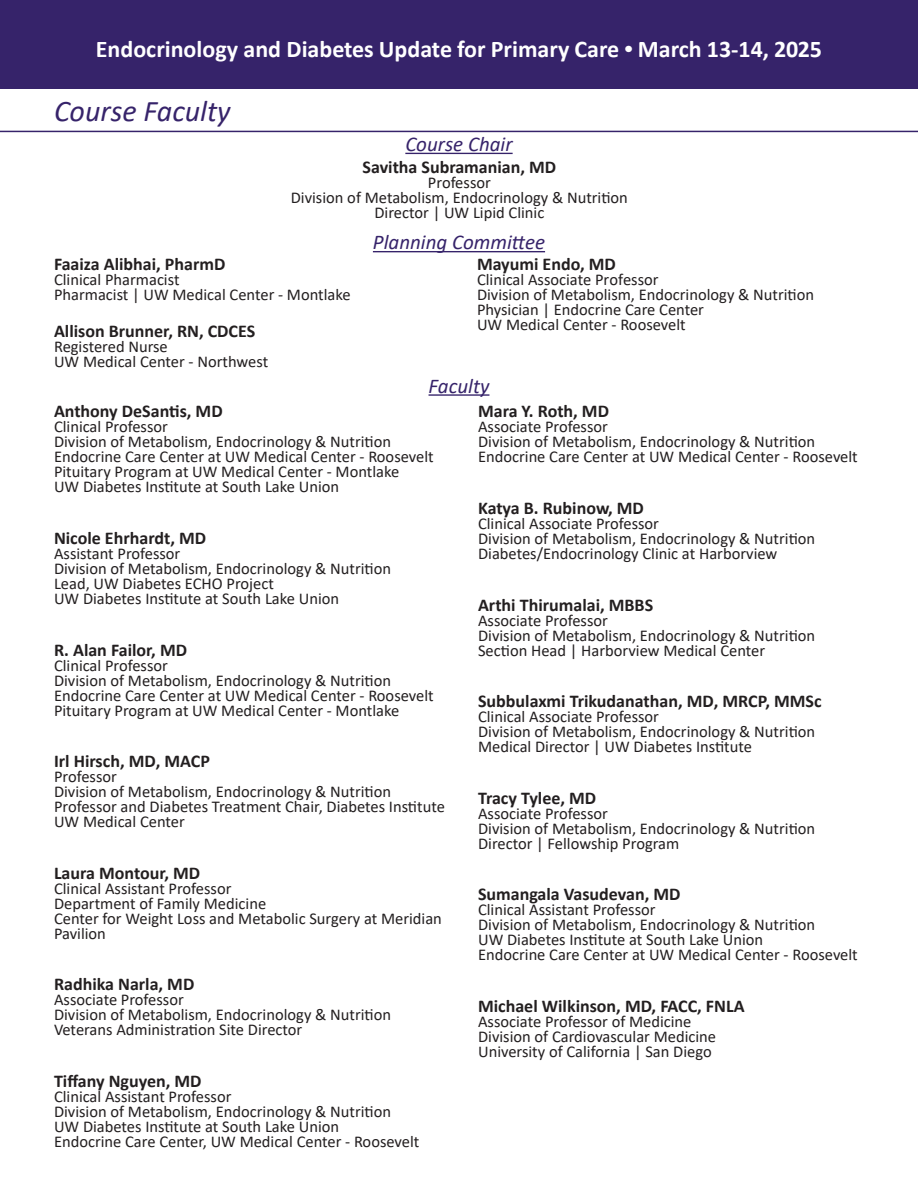
<style>
.page{position:relative;width:918px;height:1188px;background:#fff}
.page>*{position:absolute;margin:0;border:0;box-sizing:border-box;transform-origin:0 0}
.t1{font:italic 30px "Calibri";color:#36236a}
.t2{font:700 24px "Calibri";color:#fff}
.t3{font:italic 21px "Calibri";color:#36236a}
.t4{font:700 18px "Calibri";color:#231f20}
.t5{font:16.5px/15px "Calibri";color:#231f20}
.s1{font-family:"Times New Roman"}
</style>
<div class="page">
<hr style="left:0;top:131px;width:918px;height:1px;background:#36236a">
<hr style="left:429px;top:394px;width:60px;height:2px;background:#36236a">
<hr style="left:405px;top:153px;width:108px;height:1px;background:#36236a">
<div style="left:0;top:0;width:918px;height:89px;background:#36236a"></div>
<hr style="left:373px;top:251px;width:172px;height:1px;background:#36236a">
<p class="t2" style="left:96px;top:32px;width:728px">Endocrinology and Diabetes Update for Primary Care <span class="s1">•</span> March 13-14, 2025</p>
<p class="t1" style="left:54px;top:90px;width:178px">Course Faculty</p>
<p class="t3" style="left:405px;top:129px;width:109px">Course Chair</p>
<p class="t4" style="left:363px;top:155px;width:195px">Savitha Subramanian, MD</p>
<p class="t5" style="left:428px;top:175px;width:64px">Professor</p>
<p class="t5" style="left:291px;top:190px;width:339px;text-align:center">Division of Metabolism, Endocrinology &amp; Nutrition<br>Director | UW Lipid Clinic</p>
<p class="t3" style="left:373px;top:228px;width:174px">Planning Committee</p>
<p class="t4" style="left:54px;top:251px;width:173px">Faaiza Alibhai, PharmD</p>
<p class="t5" style="left:54px;top:272px;width:127px">Clinical Pharmacist</p>
<p class="t5" style="left:54px;top:287px;width:298px">Pharmacist | UW Medical Center - Montlake</p>
<p class="t4" style="left:54px;top:318px;width:203px">Allison Brunner, RN, CDCES</p>
<p class="t5" style="left:54px;top:338px;width:216px">Registered Nurse<br>UW Medical Center - Northwest</p>
<p class="t4" style="left:477px;top:251px;width:140px">Mayumi Endo, MD</p>
<p class="t5" style="left:477px;top:272px;width:183px">Clinical Associate Professor</p>
<p class="t5" style="left:477px;top:287px;width:339px">Division of Metabolism, Endocrinology &amp; Nutrition<br>Physician | Endocrine Care Center<br>UW Medical Center - Roosevelt</p>
<p class="t3" style="left:429px;top:371px;width:62px">Faculty</p>
<p class="t4" style="left:54px;top:399px;width:170px">Anthony DeSantis, MD</p>
<p class="t5" style="left:54px;top:419px;width:381px">Clinical Professor<br>Division of Metabolism, Endocrinology &amp; Nutrition Endocrine Care Center at UW Medical Center - Roosevelt Pituitary Program at UW Medical Center - Montlake<br>UW Diabetes Institute at South Lake Union</p>
<p class="t4" style="left:54px;top:525px;width:154px">Nicole Ehrhardt, MD</p>
<p class="t5" style="left:54px;top:546px;width:339px">Assistant Professor<br>Division of Metabolism, Endocrinology &amp; Nutrition Lead, UW Diabetes ECHO Project<br>UW Diabetes Institute at South Lake Union</p>
<p class="t4" style="left:54px;top:637px;width:135px">R. Alan Failor, MD</p>
<p class="t5" style="left:54px;top:657px;width:381px">Clinical Professor<br>Division of Metabolism, Endocrinology &amp; Nutrition Endocrine Care Center at UW Medical Center - Roosevelt Pituitary Program at UW Medical Center - Montlake</p>
<p class="t4" style="left:54px;top:749px;width:158px">Irl Hirsch, MD, MACP</p>
<p class="t5" style="left:54px;top:769px;width:392px">Professor<br>Division of Metabolism, Endocrinology &amp; Nutrition Professor and Diabetes Treatment Chair, Diabetes Institute UW Medical Center</p>
<p class="t4" style="left:54px;top:860px;width:148px">Laura Montour, MD</p>
<p class="t5" style="left:54px;top:880px;width:389px">Clinical Assistant Professor<br>Department of Family Medicine<br>Center for Weight Loss and Metabolic Surgery at Meridian<br>Pavilion</p>
<p class="t4" style="left:54px;top:972px;width:142px">Radhika Narla, MD</p>
<p class="t5" style="left:54px;top:992px;width:339px">Associate Professor<br>Division of Metabolism, Endocrinology &amp; Nutrition<br>Veterans Administration Site Director</p>
<p class="t4" style="left:54px;top:1068px;width:149px">Tiffany Nguyen, MD</p>
<p class="t5" style="left:54px;top:1089px;width:367px">Clinical Assistant Professor<br>Division of Metabolism, Endocrinology &amp; Nutrition UW Diabetes Institute at South Lake Union<br>Endocrine Care Center, UW Medical Center - Roosevelt</p>
<p class="t4" style="left:478px;top:399px;width:132px">Mara Y. Roth, MD</p>
<p class="t5" style="left:478px;top:419px;width:381px">Associate Professor<br>Division of Metabolism, Endocrinology &amp; Nutrition<br>Endocrine Care Center at UW Medical Center - Roosevelt</p>
<p class="t4" style="left:478px;top:495px;width:167px">Katya B. Rubinow, MD</p>
<p class="t5" style="left:478px;top:516px;width:339px">Clinical Associate Professor<br>Division of Metabolism, Endocrinology &amp; Nutrition<br>Diabetes/Endocrinology Clinic at Harborview</p>
<p class="t4" style="left:478px;top:592px;width:177px">Arthi Thirumalai, MBBS</p>
<p class="t5" style="left:478px;top:612px;width:339px">Associate Professor<br>Division of Metabolism, Endocrinology &amp; Nutrition<br>Section Head | Harborview Medical Center</p>
<p class="t4" style="left:478px;top:689px;width:345px">Subbulaxmi Trikudanathan, MD, MRCP, MMSc</p>
<p class="t5" style="left:478px;top:709px;width:339px">Clinical Associate Professor<br>Division of Metabolism, Endocrinology &amp; Nutrition<br>Medical Director | UW Diabetes Institute</p>
<p class="t4" style="left:478px;top:785px;width:120px">Tracy Tylee, MD</p>
<p class="t5" style="left:478px;top:805px;width:339px">Associate Professor<br>Division of Metabolism, Endocrinology &amp; Nutrition<br>Director | Fellowship Program</p>
<p class="t4" style="left:478px;top:882px;width:204px">Sumangala Vasudevan, MD</p>
<p class="t5" style="left:478px;top:902px;width:381px">Clinical Assistant Professor<br>Division of Metabolism, Endocrinology &amp; Nutrition<br>UW Diabetes Institute at South Lake Union<br>Endocrine Care Center at UW Medical Center - Roosevelt</p>
<p class="t4" style="left:478px;top:993px;width:268px">Michael Wilkinson, MD, FACC, FNLA</p>
<p class="t5" style="left:478px;top:1014px;width:240px">Associate Professor of Medicine<br>Division of Cardiovascular Medicine<br>University of California | San Diego</p>
</div>
